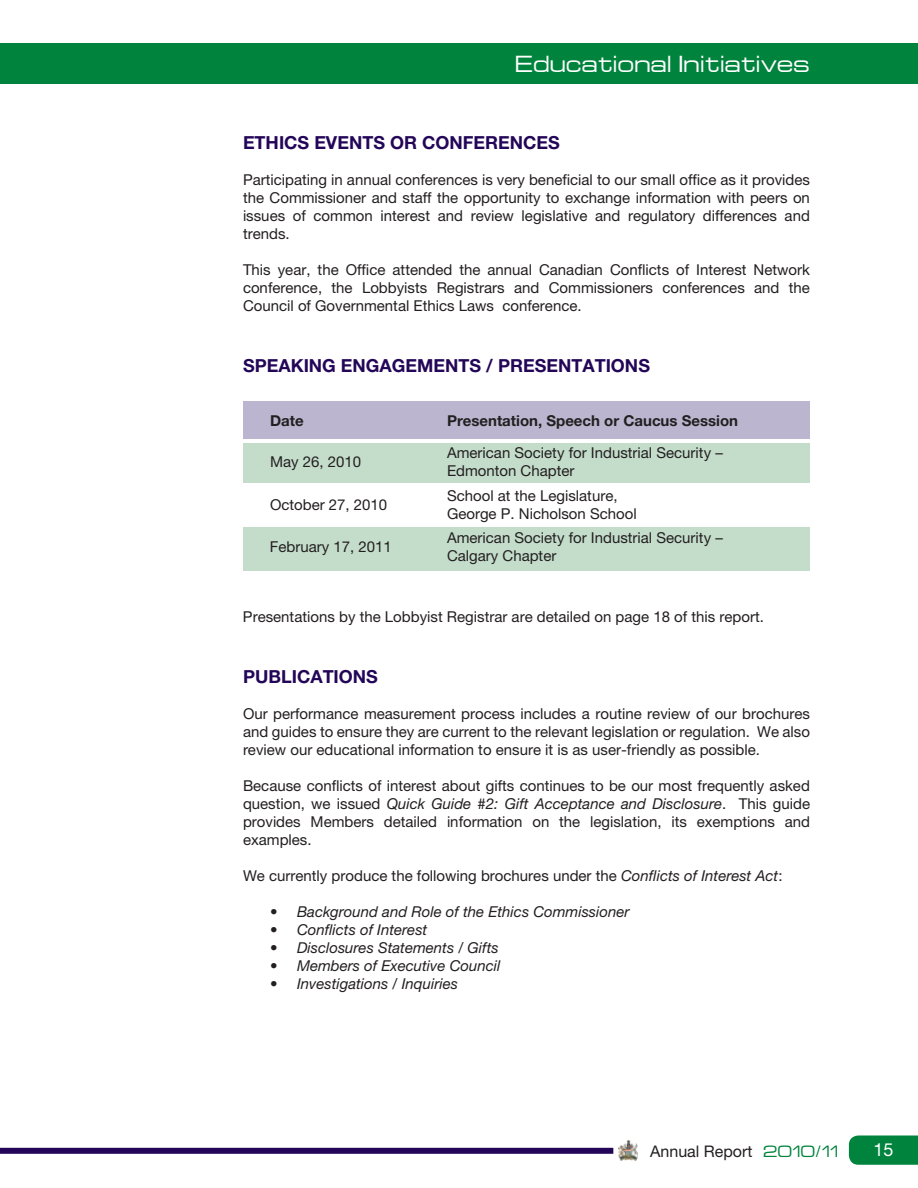
<style>
.page{position:relative;width:918px;height:1188px;background:#fff}
.page>*{position:absolute;margin:0;border:0;box-sizing:border-box;transform-origin:0 0}
.t1{font:21px "Euro Technic Ext";color:#fff}
.t2{font:700 18px "Helvetica Neue";color:#230658}
.t3{font:18px "Helvetica Neue";color:#fff}
.t4{font:16.05px "Helvetica Neue";color:#231f20}
.t5{font:15px/18px "Helvetica Neue";color:#231f20;text-align:justify}
.t6{font:italic 15px "Helvetica Neue";color:#231f20}
.t7{font:700 15px "Helvetica Neue";color:#231f20}
.s1{font-style:italic}
.s2{font-family:"Euro Technic Ext";font-size:14.7px;color:#00843d}
</style>
<div class="page">
<div style="left:0;top:1148px;width:613px;height:6px;background:#230658"></div>
<div style="left:849px;top:1136px;width:69px;height:29px;background:#00843d"></div>
<img style="left:618px;top:1140px;width:19px;height:20px">
<div style="left:0;top:43px;width:918px;height:41px;background:#00843d"></div>
<div style="left:243px;top:527px;width:567px;height:43px;background:#c4ddcb"></div>
<div style="left:243px;top:443px;width:567px;height:40px;background:#c4ddcb"></div>
<div style="left:243px;top:402px;width:567px;height:37px;background:#bbb5cf"></div>
<h1 class="t1" style="left:515px;top:51px;width:296px">Educational Initiatives</h1>
<p class="t2" style="left:243px;top:132px;width:318px">ETHICS EVENTS OR CONFERENCES</p>
<p class="t5" style="left:243px;top:171px;width:569px">Participating in annual conferences is very beneficial to our small office as it provides the Commissioner and staff the opportunity to exchange information with peers on issues of common interest and review legislative and regulatory differences and trends.</p>
<p class="t5" style="left:243px;top:261px;width:569px">This year, the Office attended the annual Canadian Conflicts of Interest Network conference, the Lobbyists Registrars and Commissioners conferences and the Council of Governmental Ethics Laws conference.</p>
<p class="t2" style="left:243px;top:355px;width:409px">SPEAKING ENGAGEMENTS / PRESENTATIONS</p>
<p class="t7" style="left:270px;top:412px;width:35px">Date</p>
<p class="t7" style="left:447px;top:412px;width:293px">Presentation, Speech or Caucus Session</p>
<p class="t5" style="left:270px;top:452px;width:93px">May 26, 2010</p>
<p class="t5" style="left:447px;top:443px;width:277px">American Society for Industrial Security –<br>Edmonton Chapter</p>
<p class="t5" style="left:270px;top:495px;width:119px">October 27, 2010</p>
<p class="t5" style="left:447px;top:486px;width:191px">School at the Legislature,<br>George P. Nicholson School</p>
<p class="t5" style="left:270px;top:538px;width:123px">February 17, 2011</p>
<p class="t5" style="left:447px;top:529px;width:277px">American Society for Industrial Security –<br>Calgary Chapter</p>
<p class="t5" style="left:243px;top:607px;width:522px">Presentations by the Lobbyist Registrar are detailed on page 18 of this report.</p>
<p class="t2" style="left:243px;top:666px;width:137px">PUBLICATIONS</p>
<p class="t5" style="left:243px;top:705px;width:569px">Our performance measurement process includes a routine review of our brochures and guides to ensure they are current to the relevant legislation or regulation. We also review our educational information to ensure it is as user-friendly as possible.</p>
<p class="t5" style="left:243px;top:777px;width:569px">Because conflicts of interest about gifts continues to be our most frequently asked question, we issued <span class="s1">Quick Guide #2: Gift Acceptance and Disclosure</span>. This guide provides Members detailed information on the legislation, its exemptions and examples.</p>
<p class="t5" style="left:243px;top:867px;width:541px">We currently produce the following brochures under the <span class="s1">Conflicts of Interest Act</span>:</p>
<p class="t6" style="left:270px;top:903px;width:361px">• Background and Role of the Ethics Commissioner</p>
<p class="t6" style="left:270px;top:921px;width:159px">• Conflicts of Interest</p>
<p class="t6" style="left:270px;top:939px;width:230px">• Disclosures Statements / Gifts</p>
<p class="t6" style="left:270px;top:957px;width:232px">• Members of Executive Council</p>
<p class="t6" style="left:270px;top:975px;width:190px">• Investigations / Inquiries</p>
<p class="t4" style="left:650px;top:1142px;width:189px">Annual Report <span class="s2">2010/11</span></p>
<p class="t3" style="left:873px;top:1139px;width:22px">15</p>
</div>
